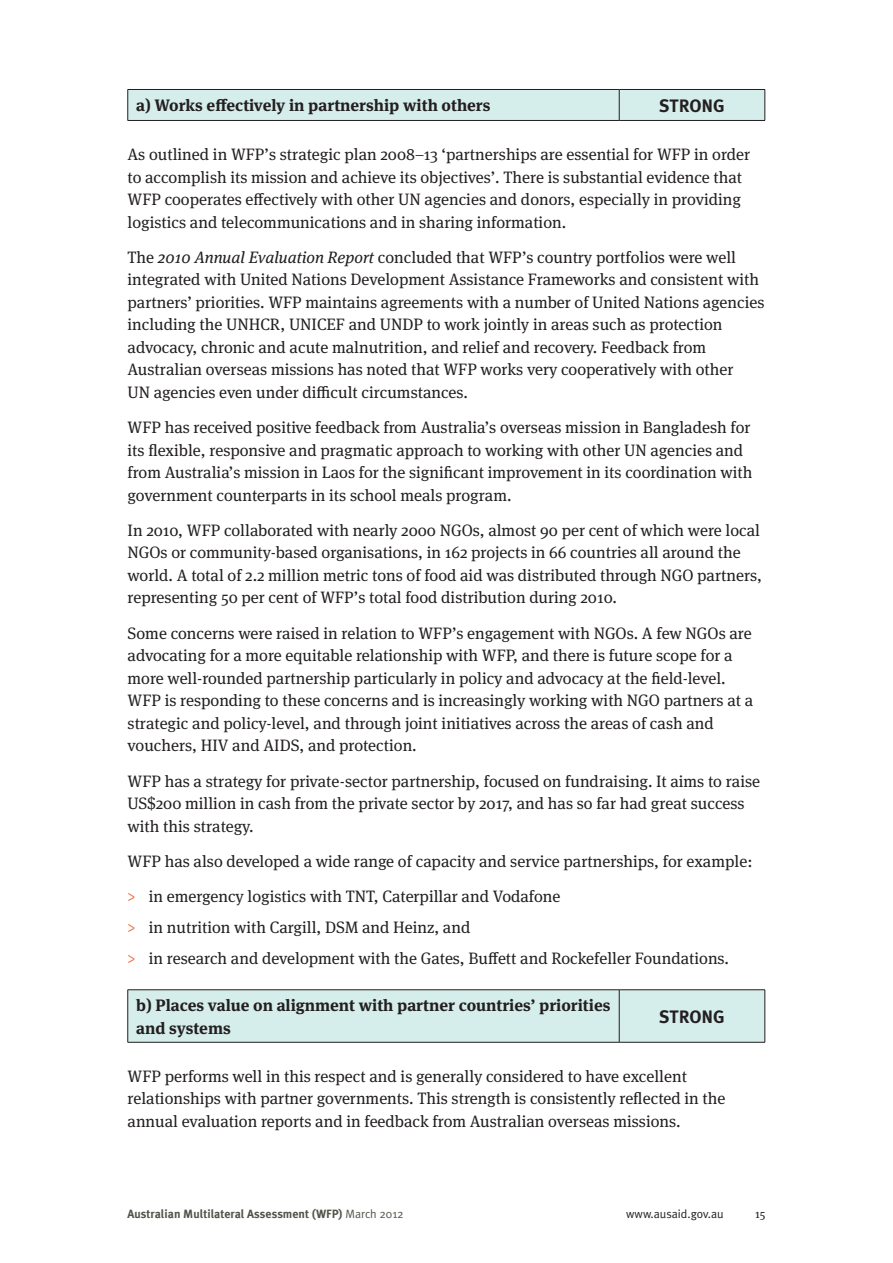
<style>
.page{position:relative;width:893px;height:1263px;background:#fff}
.page>*{position:absolute;margin:0;border:0;box-sizing:border-box;transform-origin:0 0}
._08bbbb_RIGHT_COLUMN{font:700 18px "Meta Plus";color:#231f20}
._04__BODY_TEXT{font:16.5px/22.5px "Meta Serif OT";color:#231f20}
._05a__DOT_POINTS{font:16.5px "Meta Serif OT";color:#231f20}
._04__BODY_TEXT-2{font:700 16.5px/22.5px "Meta Serif OT";color:#231f20}
.t1{font:700 12px "Meta Plus";color:#53534a}
.t2{font:12px "Meta Plus Normal";color:#231f20}
.t3{font:12px "Meta Serif OT";color:#231f20}
.s1{font-style:italic}
.s2{color:#f26631}
.s3{font-family:"Meta Plus Normal";font-weight:400}
</style>
<div class="page">
<div style="left:128px;top:90px;width:637px;height:30px;background:#d5edeb"></div>
<hr style="left:128px;top:89px;width:491px;height:1px;background:#231f20">
<hr style="left:619px;top:89px;width:146px;height:1px;background:#231f20">
<hr style="left:619px;top:90px;width:1px;height:30px;background:#231f20">
<hr style="left:128px;top:120px;width:491px;height:1px;background:#231f20">
<hr style="left:619px;top:120px;width:146px;height:1px;background:#231f20">
<hr style="left:127px;top:90px;width:1px;height:30px;background:#231f20">
<hr style="left:765px;top:90px;width:1px;height:30px;background:#231f20">
<div style="left:128px;top:990px;width:637px;height:52px;background:#d5edeb"></div>
<hr style="left:128px;top:989px;width:491px;height:1px;background:#231f20">
<hr style="left:619px;top:989px;width:146px;height:1px;background:#231f20">
<hr style="left:619px;top:990px;width:1px;height:52px;background:#231f20">
<hr style="left:128px;top:1042px;width:491px;height:1px;background:#231f20">
<hr style="left:619px;top:1042px;width:146px;height:1px;background:#231f20">
<hr style="left:127px;top:990px;width:1px;height:52px;background:#231f20">
<hr style="left:765px;top:990px;width:1px;height:52px;background:#231f20">
<p class="_04__BODY_TEXT-2" style="left:136px;top:95px;width:356px">a) Works effectively in partnership with others</p>
<p class="_08bbbb_RIGHT_COLUMN" style="left:659px;top:95px;width:67px">STRONG</p>
<p class="_04__BODY_TEXT" style="left:128px;top:144px;width:624px">As outlined in WFP’s strategic plan 2008–13 ‘partnerships are essential for WFP in order to accomplish its mission and achieve its objectives’. There is substantial evidence that WFP cooperates effectively with other UN agencies and donors, especially in providing logistics and telecommunications and in sharing information.</p>
<p class="_04__BODY_TEXT" style="left:128px;top:246px;width:638px">The <span class="s1">2010 Annual Evaluation Report</span> concluded that WFP’s country portfolios were well integrated with United Nations Development Assistance Frameworks and consistent with partners’ priorities. WFP maintains agreements with a number of United Nations agencies including the UNHCR, UNICEF and UNDP to work jointly in areas such as protection advocacy, chronic and acute malnutrition, and relief and recovery. Feedback from Australian overseas missions has noted that WFP works very cooperatively with other<br>UN agencies even under difficult circumstances.</p>
<p class="_04__BODY_TEXT" style="left:128px;top:417px;width:626px">WFP has received positive feedback from Australia’s overseas mission in Bangladesh for its flexible, responsive and pragmatic approach to working with other UN agencies and from Australia’s mission in Laos for the significant improvement in its coordination with government counterparts in its school meals program.</p>
<p class="_04__BODY_TEXT" style="left:128px;top:519px;width:636px">In 2010, WFP collaborated with nearly 2000 NGOs, almost 90 per cent of which were local NGOs or community-based organisations, in 162 projects in 66 countries all around the world. A total of 2.2 million metric tons of food aid was distributed through NGO partners, representing 50 per cent of WFP’s total food distribution during 2010.</p>
<p class="_04__BODY_TEXT" style="left:128px;top:622px;width:627px">Some concerns were raised in relation to WFP’s engagement with NGOs. A few NGOs are advocating for a more equitable relationship with WFP, and there is future scope for a more well-rounded partnership particularly in policy and advocacy at the field-level.<br>WFP is responding to these concerns and is increasingly working with NGO partners at a strategic and policy-level, and through joint initiatives across the areas of cash and vouchers, HIV and AIDS, and protection.</p>
<p class="_04__BODY_TEXT" style="left:128px;top:770px;width:634px">WFP has a strategy for private-sector partnership, focused on fundraising. It aims to raise<br>US$200 million in cash from the private sector by 2017, and has so far had great success with this strategy.</p>
<p class="_04__BODY_TEXT" style="left:128px;top:850px;width:626px">WFP has also developed a wide range of capacity and service partnerships, for example:</p>
<p class="_05a__DOT_POINTS" style="left:128px;top:887px;width:434px"><span class="s2">&gt;</span> in emergency logistics with TNT, Caterpillar and Vodafone</p>
<p class="_05a__DOT_POINTS" style="left:128px;top:918px;width:344px"><span class="s2">&gt;</span> in nutrition with Cargill, DSM and Heinz, and</p>
<p class="_05a__DOT_POINTS" style="left:128px;top:949px;width:603px"><span class="s2">&gt;</span> in research and development with the Gates, Buffett and Rockefeller Foundations.</p>
<p class="_04__BODY_TEXT-2" style="left:136px;top:994px;width:476px">b) Places value on alignment with partner countries’ priorities and systems</p>
<p class="_08bbbb_RIGHT_COLUMN" style="left:659px;top:1006px;width:67px">STRONG</p>
<p class="_04__BODY_TEXT" style="left:128px;top:1065px;width:599px">WFP performs well in this respect and is generally considered to have excellent relationships with partner governments. This strength is consistently reflected in the annual evaluation reports and in feedback from Australian overseas missions.</p>
<p class="t1" style="left:128px;top:1207px;width:278px">Australian Multilateral Assessment (WFP) <span class="s3">March 2012</span></p>
<p class="t2" style="left:626px;top:1207px;width:99px">www.ausaid.gov.au</p>
<p class="t3" style="left:755px;top:1207px;width:12px">15</p>
</div>
